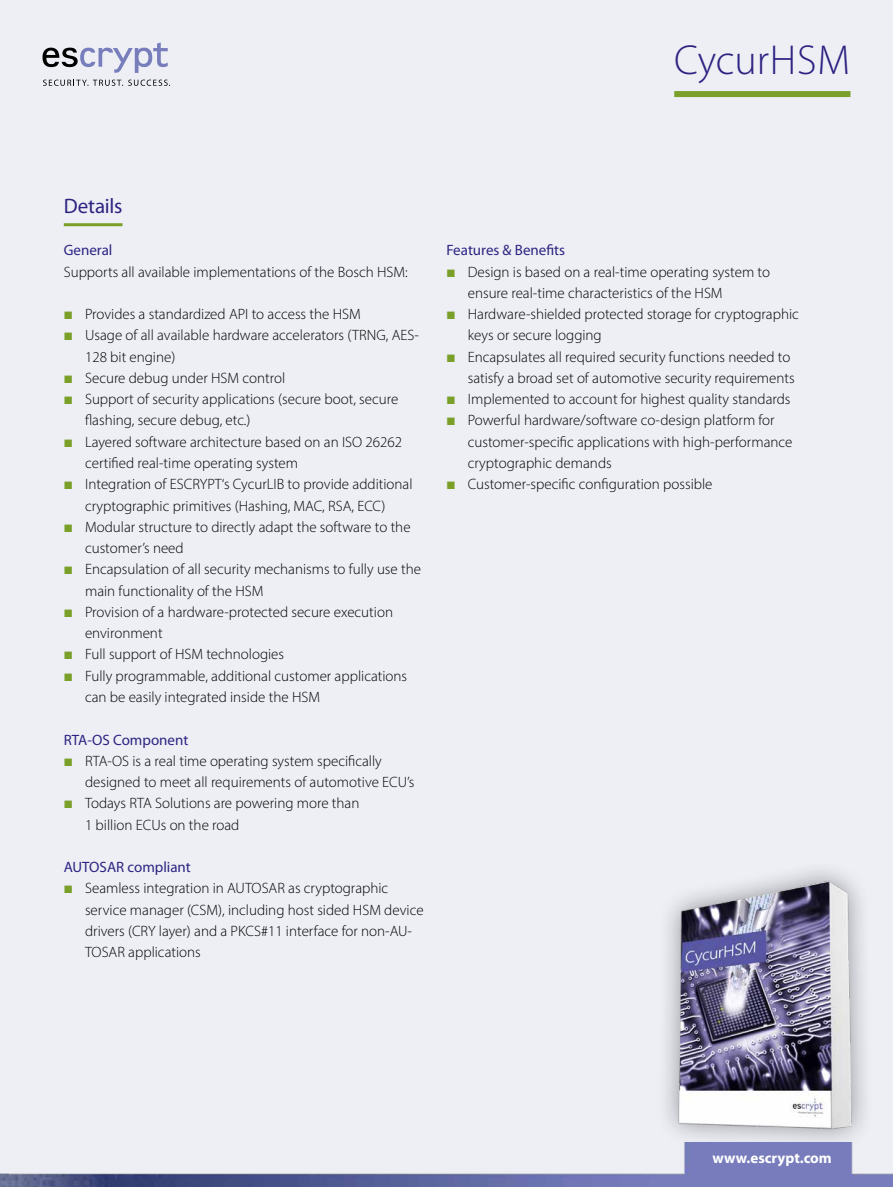
<style>
.page{position:relative;width:893px;height:1187px;background:#fff}
.page>*{position:absolute;margin:0;border:0;box-sizing:border-box;transform-origin:0 0}
.t1{font:300 42px "Myriad Pro";color:#2e2382}
.t2{font:21px "Myriad Pro";letter-spacing:-.01em;color:#2e2382}
.t3{font:300 15px/21.3px "Myriad Pro";color:#000}
.t4{font:15px "Myriad Pro";color:#2e2382}
.t5{font:700 15px "Myriad Pro";color:#fff}
.s1{font-family:"Segoe UI";font-size:10.5px;color:#7aa02a}
</style>
<div class="page">
<div style="left:0;top:0;width:893px;height:1186px;background:#edeff5"></div>
<hr style="left:64px;top:223px;width:59px;height:3px;background:#7aa02a">
<div style="left:674px;top:91px;width:176px;height:6px;background:#7aa02a"></div>
<svg style="left:43px;top:80px;width:127px;height:6px"></svg>
<svg style="left:43px;top:42px;width:125px;height:31px"></svg>
<img style="left:666px;top:872px;width:199px;height:269px">
<img style="left:0;top:1141px;width:893px;height:45px">
<h1 class="t1" style="left:674px;top:35px;width:177px">CycurHSM</h1>
<h2 class="t2" style="left:64px;top:193px;width:60px">Details</h2>
<p class="t4" style="left:64px;top:241px;width:50px">General</p>
<p class="t3" style="left:64px;top:261px;width:345px">Supports all available implementations of the Bosch HSM:</p>
<p class="t3" style="left:64px;top:303px;width:299px"><span class="s1">■</span> Provides a standardized API to access the HSM</p>
<p class="t3" style="left:85px;top:324px;width:335px;text-indent:-21px"><span class="s1">■</span> Usage of all available hardware accelerators (TRNG, AES-<br>128 bit engine)</p>
<p class="t3" style="left:64px;top:367px;width:223px"><span class="s1">■</span> Secure debug under HSM control</p>
<p class="t3" style="left:85px;top:388px;width:315px;text-indent:-21px"><span class="s1">■</span> Support of security applications (secure boot, secure flashing, secure debug, etc.)</p>
<p class="t3" style="left:85px;top:431px;width:319px;text-indent:-21px"><span class="s1">■</span> Layered software architecture based on an ISO 26262 certified real-time operating system</p>
<p class="t3" style="left:64px;top:473px;width:350px;text-align:center"><span class="s1">■</span> Integration of ESCRYPT‘s CycurLIB to provide additional cryptographic primitives (Hashing, MAC, RSA, ECC)</p>
<p class="t3" style="left:85px;top:516px;width:327px;text-indent:-21px"><span class="s1">■</span> Modular structure to directly adapt the software to the customer’s need</p>
<p class="t3" style="left:85px;top:558px;width:338px;text-indent:-21px"><span class="s1">■</span> Encapsulation of all security mechanisms to fully use the main functionality of the HSM</p>
<p class="t3" style="left:85px;top:601px;width:309px;text-indent:-21px"><span class="s1">■</span> Provision of a hardware-protected secure execution environment</p>
<p class="t3" style="left:64px;top:643px;width:222px"><span class="s1">■</span> Full support of HSM technologies</p>
<p class="t3" style="left:85px;top:665px;width:324px;text-indent:-21px"><span class="s1">■</span> Fully programmable, additional customer applications can be easily integrated inside the HSM</p>
<p class="t4" style="left:64px;top:730px;width:126px">RTA-OS Component</p>
<p class="t3" style="left:85px;top:750px;width:331px;text-indent:-21px"><span class="s1">■</span> RTA-OS is a real time operating system specifically designed to meet all requirements of automotive ECU’s</p>
<p class="t3" style="left:85px;top:792px;width:276px;text-indent:-21px"><span class="s1">■</span> Todays RTA Solutions are powering more than<br>1 -billion ECUs on the road</p>
<p class="t4" style="left:64px;top:857px;width:129px">AUTOSAR compliant</p>
<p class="t3" style="left:85px;top:877px;width:340px;text-indent:-21px"><span class="s1">■</span> Seamless integration in AUTOSAR as cryptographic service manager (CSM), including host sided HSM device drivers (CRY layer) and a PKCS#11 interface for non-AU-TOSAR applications</p>
<p class="t4" style="left:446px;top:241px;width:120px">Features &amp; Benefits</p>
<p class="t3" style="left:468px;top:261px;width:304px;text-indent:-21px"><span class="s1">■</span> Design is based on a real-time operating system to ensure real-time characteristics of the HSM</p>
<p class="t3" style="left:468px;top:303px;width:333px;text-indent:-21px"><span class="s1">■</span> Hardware-shielded protected storage for cryptographic keys or secure logging</p>
<p class="t3" style="left:446px;top:346px;width:350px;text-align:right"><span class="s1">■</span> Encapsulates all required security functions needed to satisfy a broad set of automotive security requirements</p>
<p class="t3" style="left:446px;top:388px;width:345px"><span class="s1">■</span> Implemented to account for highest quality standards</p>
<p class="t3" style="left:468px;top:409px;width:326px;text-indent:-21px"><span class="s1">■</span> Powerful hardware/software co-design platform for customer-specific applications with high-performance cryptographic demands</p>
<p class="t3" style="left:446px;top:473px;width:268px"><span class="s1">■</span> Customer-specific configuration possible</p>
<p class="t5" style="left:712px;top:1148px;width:121px">www.escrypt.com</p>
</div>
